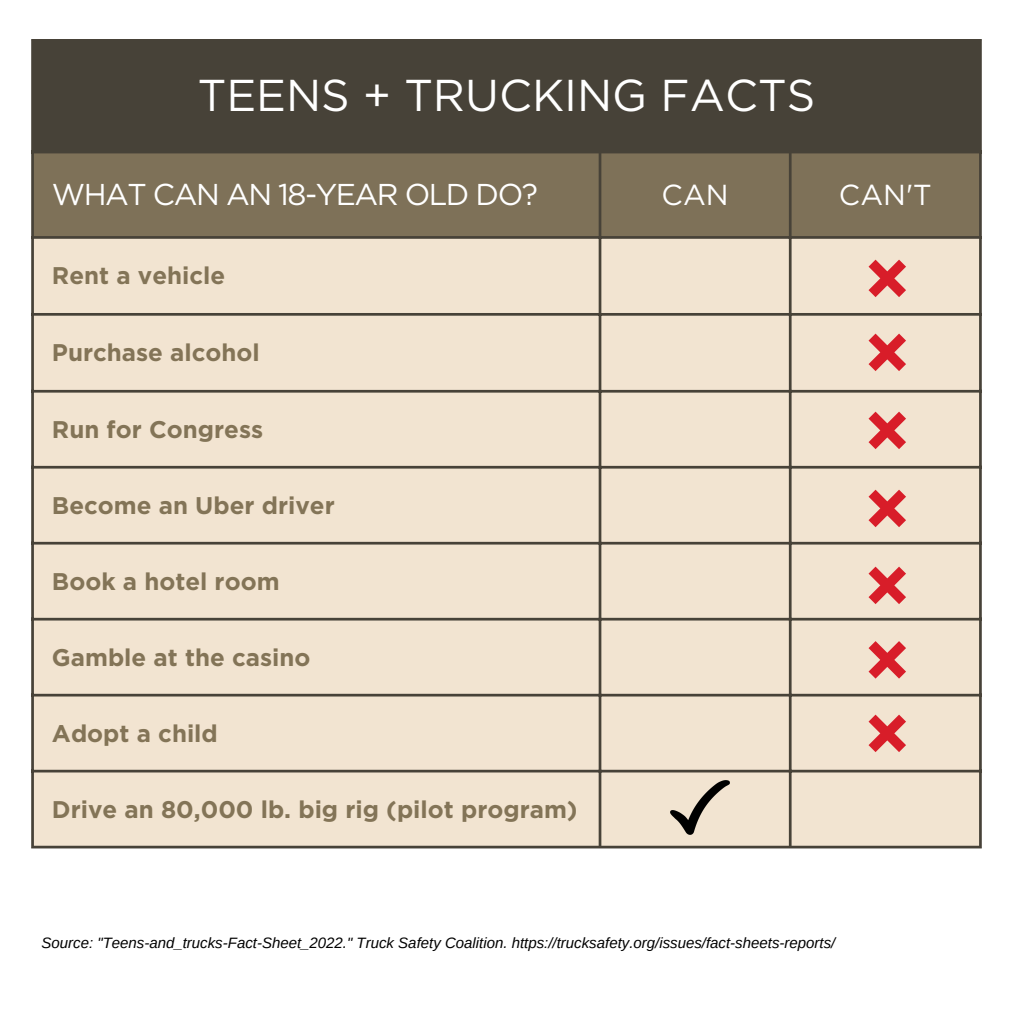
<style>
.page{position:relative;width:1013px;height:1013px;background:#fff}
.page>*{position:absolute;margin:0;border:0;box-sizing:border-box;transform-origin:0 0}
.t1{font:44.5px "Gotham";color:#fff}
.t2{font:30.12px "Gotham";letter-spacing:-.05em;color:#fff}
.t3{font:28.88px "Gotham";color:#fff}
.t4{font:700 24.12px "Gotham";color:#837457}
.t5{font:italic 15px "Arimo";color:#000}
</style>
<div class="page">
<div style="left:32px;top:40px;width:948px;height:112px;background:#474238"></div>
<div style="left:34px;top:153px;width:945px;height:83px;background:#7e7158"></div>
<div style="left:34px;top:239px;width:945px;height:606px;background:#f2e4d1"></div>
<hr style="left:31px;top:42px;width:3px;height:803px;background:#474238">
<hr style="left:598px;top:153px;width:3px;height:692px;background:#474238">
<hr style="left:788px;top:153px;width:3px;height:692px;background:#474238">
<hr style="left:979px;top:42px;width:2px;height:803px;background:#474238">
<hr style="left:31px;top:39px;width:950px;height:3px;background:#474238">
<hr style="left:31px;top:151px;width:950px;height:2px;background:#474238">
<hr style="left:31px;top:236px;width:950px;height:3px;background:#474238">
<hr style="left:31px;top:313px;width:950px;height:3px;background:#474238">
<hr style="left:31px;top:390px;width:950px;height:2px;background:#474238">
<hr style="left:31px;top:466px;width:950px;height:2px;background:#474238">
<hr style="left:31px;top:542px;width:950px;height:2px;background:#474238">
<hr style="left:31px;top:618px;width:950px;height:2px;background:#474238">
<hr style="left:31px;top:693px;width:950px;height:3px;background:#474238">
<hr style="left:31px;top:769px;width:950px;height:3px;background:#474238">
<hr style="left:31px;top:845px;width:950px;height:3px;background:#474238">
<svg style="left:868px;top:260px;width:38px;height:37px"></svg>
<svg style="left:868px;top:333px;width:38px;height:38px"></svg>
<svg style="left:868px;top:411px;width:38px;height:38px"></svg>
<svg style="left:868px;top:489px;width:38px;height:38px"></svg>
<svg style="left:868px;top:566px;width:38px;height:38px"></svg>
<svg style="left:868px;top:641px;width:38px;height:37px"></svg>
<img style="left:670px;top:780px;width:59px;height:54px">
<svg style="left:868px;top:714px;width:38px;height:38px"></svg>
<h1 class="t1" style="left:198px;top:67px;width:619px">TEENS + TRUCKING FACTS</h1>
<p class="t2" style="left:52px;top:175px;width:487px">WHAT CAN AN 18-YEAR OLD DO?</p>
<p class="t3" style="left:661px;top:176px;width:69px">CAN</p>
<p class="t3" style="left:839px;top:176px;width:94px">CAN'T</p>
<p class="t4" style="left:52px;top:259px;width:175px">Rent a vehicle</p>
<p class="t4" style="left:52px;top:336px;width:209px">Purchase alcohol</p>
<p class="t4" style="left:52px;top:413px;width:213px">Run for Congress</p>
<p class="t4" style="left:52px;top:489px;width:284px">Become an Uber driver</p>
<p class="t4" style="left:52px;top:565px;width:229px">Book a hotel room</p>
<p class="t4" style="left:52px;top:641px;width:260px">Gamble at the casino</p>
<p class="t4" style="left:52px;top:717px;width:167px">Adopt a child</p>
<p class="t4" style="left:52px;top:793px;width:527px">Drive an 80,000 lb. big rig (pilot program)</p>
<p class="t5" style="left:41px;top:932px;width:795px">Source: "Teens-and_trucks-Fact-Sheet_2022." Truck Safety Coalition. https://trucksafety.org/issues/fact-sheets-reports/</p>
</div>
